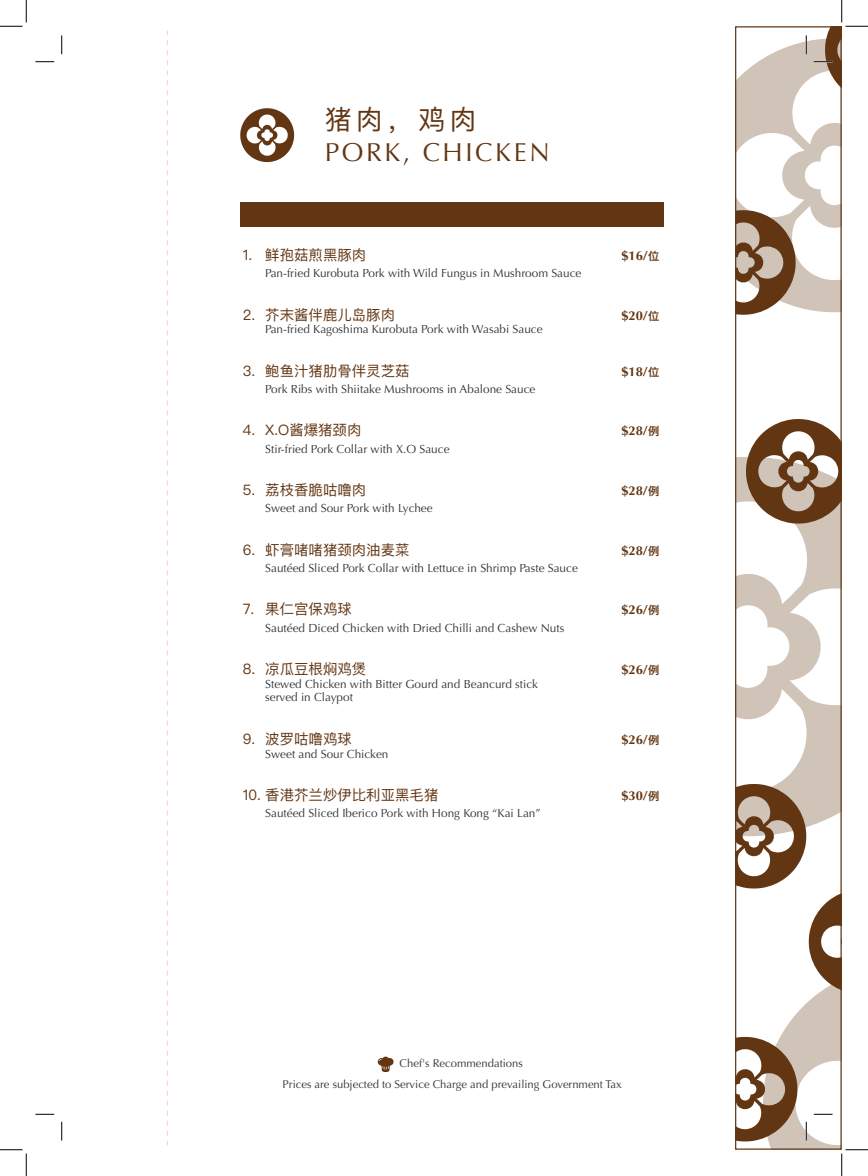
<style>
.page{position:relative;width:868px;height:1176px;background:#fff}
.page>*{position:absolute;margin:0;border:0;box-sizing:border-box;transform-origin:0 0}
.t1{font:27.12px "Ping Fang SC";color:#633613}
.t2{font:26px "Optima";letter-spacing:.1em;color:#633613}
.t3{font:14.38px "Ping Fang SC";color:#633613}
.t4{font:700 12.88px "Optima";color:#633613}
.t5{font:11.75px/13.8px "Optima";color:#333}
.t6{font:11.25px "Optima";color:#333}
.s1{font-family:"Ping Fang SC";font-weight:600;font-size:11.25px}
</style>
<div class="page">
<svg style="left:167px;top:30px;width:1px;height:1116px"></svg>
<svg style="left:377px;top:1056px;width:16px;height:16px"></svg>
<svg style="left:240px;top:108px;width:54px;height:54px"></svg>
<div style="left:240px;top:203px;width:423px;height:24px;background:#633613"></div>
<svg style="left:35px;top:61px;width:19px;height:1px"></svg>
<svg style="left:35px;top:1113px;width:19px;height:2px"></svg>
<svg style="left:61px;top:35px;width:1px;height:19px"></svg>
<svg style="left:61px;top:1122px;width:1px;height:18px"></svg>
<svg style="left:0;top:0;width:27px;height:27px"></svg>
<svg style="left:0;top:1149px;width:27px;height:27px"></svg>
<svg style="left:735px;top:0;width:132px;height:315px"></svg>
<svg style="left:735px;top:419px;width:132px;height:757px"></svg>
<p class="t1" style="left:324px;top:103px;width:153px">猪肉，鸡肉</p>
<p class="t2" style="left:324px;top:137px;width:226px">PORK, CHICKEN</p>
<p class="t3" style="left:243px;top:246px;width:125px">1. 鲜孢菇煎黑豚肉</p>
<p class="t4" style="left:621px;top:248px;width:39px">$16/<span class="s1">位</span></p>
<p class="t5" style="left:265px;top:267px;width:318px">Pan-fried Kurobuta Pork with Wild Fungus in Mushroom Sauce</p>
<p class="t3" style="left:243px;top:306px;width:154px">2. 芥末酱伴鹿儿岛豚肉</p>
<p class="t4" style="left:621px;top:308px;width:39px">$20/<span class="s1">位</span></p>
<p class="t5" style="left:265px;top:323px;width:279px">Pan-fried Kagoshima Kurobuta Pork with Wasabi Sauce</p>
<p class="t3" style="left:243px;top:362px;width:168px">3. 鲍鱼汁猪肋骨伴灵芝菇</p>
<p class="t4" style="left:621px;top:364px;width:39px">$18/<span class="s1">位</span></p>
<p class="t5" style="left:265px;top:382px;width:271px">Pork Ribs with Shiitake Mushrooms in Abalone Sauce</p>
<p class="t3" style="left:243px;top:421px;width:120px">4. X.O酱爆猪颈肉</p>
<p class="t4" style="left:621px;top:423px;width:39px">$28/<span class="s1">例</span></p>
<p class="t5" style="left:265px;top:442px;width:186px">Stir-fried Pork Collar with X.O Sauce</p>
<p class="t3" style="left:243px;top:481px;width:125px">5. 荔枝香脆咕噜肉</p>
<p class="t4" style="left:621px;top:483px;width:39px">$28/<span class="s1">例</span></p>
<p class="t5" style="left:265px;top:502px;width:169px">Sweet and Sour Pork with Lychee</p>
<p class="t3" style="left:243px;top:541px;width:168px">6. 虾膏啫啫猪颈肉油麦菜</p>
<p class="t4" style="left:621px;top:543px;width:39px">$28/<span class="s1">例</span></p>
<p class="t5" style="left:265px;top:561px;width:314px">Sautéed Sliced Pork Collar with Lettuce in Shrimp Paste Sauce</p>
<p class="t3" style="left:243px;top:600px;width:111px">7. 果仁宫保鸡球</p>
<p class="t4" style="left:621px;top:602px;width:39px">$26/<span class="s1">例</span></p>
<p class="t5" style="left:265px;top:621px;width:300px">Sautéed Diced Chicken with Dried Chilli and Cashew Nuts</p>
<p class="t3" style="left:243px;top:660px;width:125px">8. 凉瓜豆根焖鸡煲</p>
<p class="t4" style="left:621px;top:662px;width:39px">$26/<span class="s1">例</span></p>
<p class="t5" style="left:265px;top:677px;width:274px">Stewed Chicken with Bitter Gourd and Beancurd stick served in Claypot</p>
<p class="t3" style="left:243px;top:730px;width:111px">9. 波罗咕噜鸡球</p>
<p class="t4" style="left:621px;top:732px;width:39px">$26/<span class="s1">例</span></p>
<p class="t5" style="left:265px;top:747px;width:125px">Sweet and Sour Chicken</p>
<p class="t3" style="left:243px;top:786px;width:197px">10. 香港芥兰炒伊比利亚黑毛猪</p>
<p class="t4" style="left:621px;top:788px;width:39px">$30/<span class="s1">例</span></p>
<p class="t5" style="left:265px;top:806px;width:277px">Sautéed Sliced Iberico Pork with Hong Kong “Kai Lan”</p>
<p class="t6" style="left:399px;top:1057px;width:125px">Chef's Recommendations</p>
<p class="t6" style="left:282px;top:1077px;width:340px">Prices are subjected to Service Charge and prevailing Government Tax</p>
</div>
